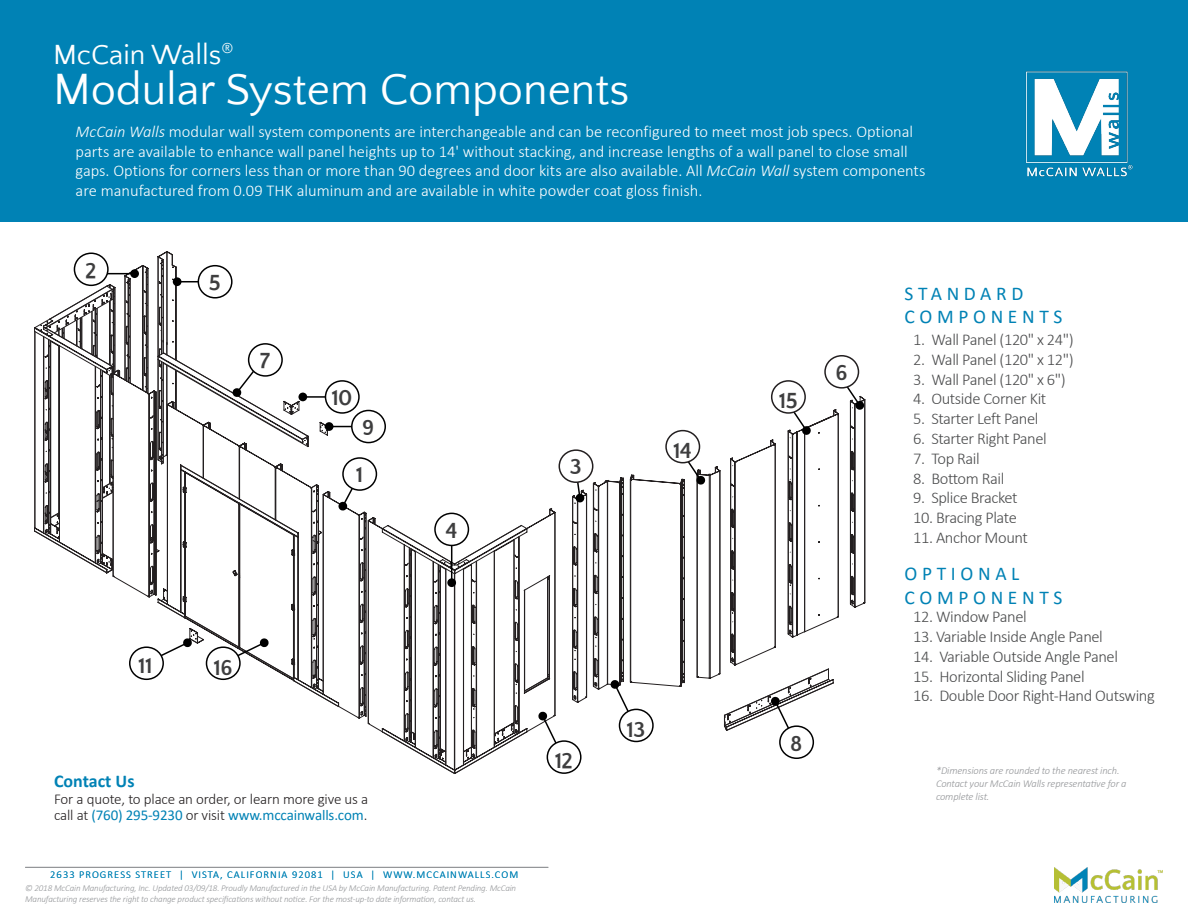
<style>
.page{position:relative;width:1188px;height:918px;background:#fff}
.page>*{position:absolute;margin:0;border:0;box-sizing:border-box;transform-origin:0 0}
.t1{font:45px "Quattrocento Sans";color:#fff}
.t2{font:28.5px "Quattrocento Sans";color:#fff}
.t3{font:700 22.5px "Quattrocento Sans";letter-spacing:-.025em;color:#3e3e3f}
.t4{font:19.5px/23.4px "Calibri";letter-spacing:.24em;color:#0082b5}
.Headers{font:700 18px "Calibri";color:#0082b5}
.t5{font:300 16.5px/19.8px "Calibri";color:#fff}
.t6{font:300 16.5px "Calibri";letter-spacing:-.025em;color:#4b4c4d}
.Headers-2{font:300 15px/16.5px "Calibri";letter-spacing:-.01em;color:#231f20}
.Copyright{font:italic 300 10.5px/12.6px "Calibri";letter-spacing:-.015em;color:#939598}
.Address_Line{font:300 10.5px "Calibri";letter-spacing:.1em;color:#0082b5}
.Copyright-2{font:italic 300 9px/10.8px "Calibri";letter-spacing:-.015em;color:#939598}
.s1{font-style:italic}
.s2{font-weight:400;color:#0082b5}
</style>
<div class="page">
<img style="left:1055px;top:867px;width:108px;height:35px">
<svg style="left:528px;top:452px;width:59px;height:251px"></svg>
<svg style="left:428px;top:525px;width:100px;height:249px"></svg>
<svg style="left:402px;top:512px;width:115px;height:247px"></svg>
<hr style="left:451px;top:537px;width:1px;height:46px;background:#000">
<div style="left:447px;top:578px;width:9px;height:9px;background:#000;border-radius:50%"></div>
<svg style="left:572px;top:452px;width:15px;height:48px"></svg>
<svg style="left:575px;top:493px;width:10px;height:10px"></svg>
<svg style="left:538px;top:711px;width:22px;height:48px"></svg>
<svg style="left:593px;top:366px;width:272px;height:377px"></svg>
<svg style="left:34px;top:257px;width:378px;height:487px"></svg>
<div style="left:780px;top:726px;width:33px;height:32px;background:#fff;border-radius:50%"></div>
<div style="left:779px;top:725px;width:35px;height:34px;border:2px solid #000;border-radius:50%"></div>
<div style="left:547px;top:741px;width:34px;height:32px;background:#fff;border-radius:50%"></div>
<div style="left:547px;top:740px;width:35px;height:34px;border:2px solid #000;border-radius:50%"></div>
<div style="left:620px;top:709px;width:33px;height:32px;background:#fff;border-radius:50%"></div>
<div style="left:619px;top:709px;width:35px;height:33px;border:2px solid #000;border-radius:50%"></div>
<div style="left:130px;top:647px;width:33px;height:32px;background:#fff;border-radius:50%"></div>
<div style="left:129px;top:646px;width:35px;height:34px;border:2px solid #000;border-radius:50%"></div>
<div style="left:207px;top:647px;width:33px;height:32px;background:#fff;border-radius:50%"></div>
<div style="left:206px;top:646px;width:35px;height:34px;border:2px solid #000;border-radius:50%"></div>
<div style="left:343px;top:458px;width:33px;height:32px;background:#fff;border-radius:50%"></div>
<div style="left:342px;top:457px;width:35px;height:34px;border:2px solid #000;border-radius:50%"></div>
<div style="left:435px;top:513px;width:33px;height:32px;background:#fff;border-radius:50%"></div>
<div style="left:434px;top:513px;width:35px;height:33px;border:2px solid #000;border-radius:50%"></div>
<div style="left:198px;top:266px;width:34px;height:32px;background:#fff;border-radius:50%"></div>
<div style="left:198px;top:265px;width:35px;height:34px;border:2px solid #000;border-radius:50%"></div>
<div style="left:825px;top:356px;width:33px;height:32px;background:#fff;border-radius:50%"></div>
<div style="left:824px;top:355px;width:35px;height:34px;border:2px solid #231f20;border-radius:50%"></div>
<div style="left:666px;top:431px;width:34px;height:32px;background:#fff;border-radius:50%"></div>
<div style="left:665px;top:430px;width:35px;height:33px;border:2px solid #231f20;border-radius:50%"></div>
<div style="left:772px;top:381px;width:33px;height:32px;background:#fff;border-radius:50%"></div>
<div style="left:771px;top:380px;width:35px;height:34px;border:2px solid #231f20;border-radius:50%"></div>
<div style="left:352px;top:410px;width:33px;height:33px;background:#fff;border-radius:50%"></div>
<div style="left:351px;top:410px;width:35px;height:33px;border:2px solid #000;border-radius:50%"></div>
<div style="left:326px;top:381px;width:33px;height:32px;background:#fff;border-radius:50%"></div>
<div style="left:325px;top:380px;width:35px;height:34px;border:2px solid #000;border-radius:50%"></div>
<div style="left:559px;top:450px;width:34px;height:32px;background:#fff;border-radius:50%"></div>
<div style="left:559px;top:449px;width:34px;height:34px;border:2px solid #231f20;border-radius:50%"></div>
<div style="left:74px;top:253px;width:34px;height:32px;background:#fff;border-radius:50%"></div>
<div style="left:74px;top:253px;width:35px;height:33px;border:2px solid #000;border-radius:50%"></div>
<div style="left:249px;top:344px;width:33px;height:32px;background:#fff;border-radius:50%"></div>
<div style="left:248px;top:343px;width:35px;height:34px;border:2px solid #000;border-radius:50%"></div>
<hr style="left:25px;top:867px;width:523px;height:1px;background:#939598">
<div style="left:0;top:0;width:1188px;height:221px;background:#0082b5"></div>
<img style="left:1025px;top:72px;width:108px;height:105px">
<p class="t2" style="left:53px;top:40px;width:182px">McCain Walls<sup>®</sup></p>
<p class="t1" style="left:53px;top:66px;width:578px">Modular System Components</p>
<p class="t5" style="left:76px;top:121px;width:851px"><span class="s1">McCain Walls</span> modular wall system components are interchangeable and can be reconfigured to meet most job specs. Optional parts are available to enhance wall panel heights up to 14' without stacking, and increase lengths of a wall panel to close small gaps. Options for corners less than or more than 90 degrees and door kits are also available. All <span class="s1">McCain Wall</span> system components are manufactured from 0.09 THK aluminum and are available in white powder coat gloss finish.</p>
<p class="t3" style="left:85px;top:258px;width:13px">2</p>
<p class="t3" style="left:209px;top:271px;width:13px">5</p>
<p class="t3" style="left:260px;top:349px;width:12px">7</p>
<p class="t3" style="left:331px;top:386px;width:23px">10</p>
<p class="t3" style="left:362px;top:416px;width:14px">9</p>
<p class="t3" style="left:356px;top:463px;width:9px">1</p>
<p class="t3" style="left:445px;top:519px;width:14px">4</p>
<p class="t3" style="left:570px;top:455px;width:13px">3</p>
<p class="t3" style="left:673px;top:439px;width:21px">14</p>
<p class="t3" style="left:138px;top:654px;width:16px">11</p>
<p class="t3" style="left:213px;top:655px;width:21px">16</p>
<p class="Headers" style="left:54px;top:769px;width:82px">Contact Us</p>
<p class="Headers-2" style="left:54px;top:791px;width:316px">For a quote, to place an order, or learn more give us a call at <span class="s2">(760) 295-9230</span> or visit <span class="s2">www.mccainwalls.com</span>.</p>
<p class="Address_Line" style="left:50px;top:868px;width:470px">2633 PROGRESS STREET | VISTA, CALIFORNIA 92081 | USA | WWW.MCCAINWALLS.COM</p>
<p class="Copyright-2" style="left:25px;top:882px;width:493px">© 2018 McCain Manufacturing, Inc. Updated 03/09/18. Proudly Manufactured in the USA by McCain Manufacturing. Patent Pending. McCain<br>Manufacturing reserves the right to change product specifications without notice. For the most-up-to date information, contact us.</p>
<p class="t3" style="left:555px;top:749px;width:20px">12</p>
<p class="t3" style="left:627px;top:718px;width:20px">13</p>
<p class="t3" style="left:779px;top:389px;width:20px">15</p>
<p class="t3" style="left:835px;top:361px;width:14px">6</p>
<p class="t3" style="left:790px;top:731px;width:14px">8</p>
<p class="t4" style="left:905px;top:281px;width:159px">STANDARD<br>COMPONENTS</p>
<p class="t6" style="left:913px;top:329px;width:162px">1. Wall Panel (120" x 24")</p>
<p class="t6" style="left:913px;top:349px;width:162px">2. Wall Panel (120" x 12")</p>
<p class="t6" style="left:913px;top:369px;width:154px">3. Wall Panel (120" x 6")</p>
<p class="t6" style="left:913px;top:389px;width:135px">4. Outside Corner Kit</p>
<p class="t6" style="left:913px;top:409px;width:127px">5. Starter Left Panel</p>
<p class="t6" style="left:913px;top:428px;width:135px">6. Starter Right Panel</p>
<p class="t6" style="left:913px;top:448px;width:68px">7. Top Rail</p>
<p class="t6" style="left:913px;top:468px;width:93px">8. Bottom Rail</p>
<p class="t6" style="left:913px;top:488px;width:106px">9. Splice Bracket</p>
<p class="t6" style="left:913px;top:508px;width:105px">10. Bracing Plate</p>
<p class="t6" style="left:913px;top:527px;width:116px">11. Anchor Mount</p>
<p class="t4" style="left:905px;top:561px;width:116px">OPTIONAL</p>
<p class="t4" style="left:905px;top:585px;width:159px">COMPONENTS</p>
<p class="t6" style="left:913px;top:607px;width:115px">12. Window Panel</p>
<p class="t6" style="left:913px;top:626px;width:191px">13. Variable Inside Angle Panel</p>
<p class="t6" style="left:913px;top:646px;width:206px">14. Variable Outside Angle Panel</p>
<p class="t6" style="left:913px;top:666px;width:173px">15. Horizontal Sliding Panel</p>
<p class="t6" style="left:913px;top:686px;width:243px">16. Double Door Right-Hand Outswing</p>
<p class="Copyright" style="left:936px;top:765px;width:192px">*Dimensions are rounded to the nearest inch.<br>Contact your McCain Walls representative for a complete list.</p>
</div>
